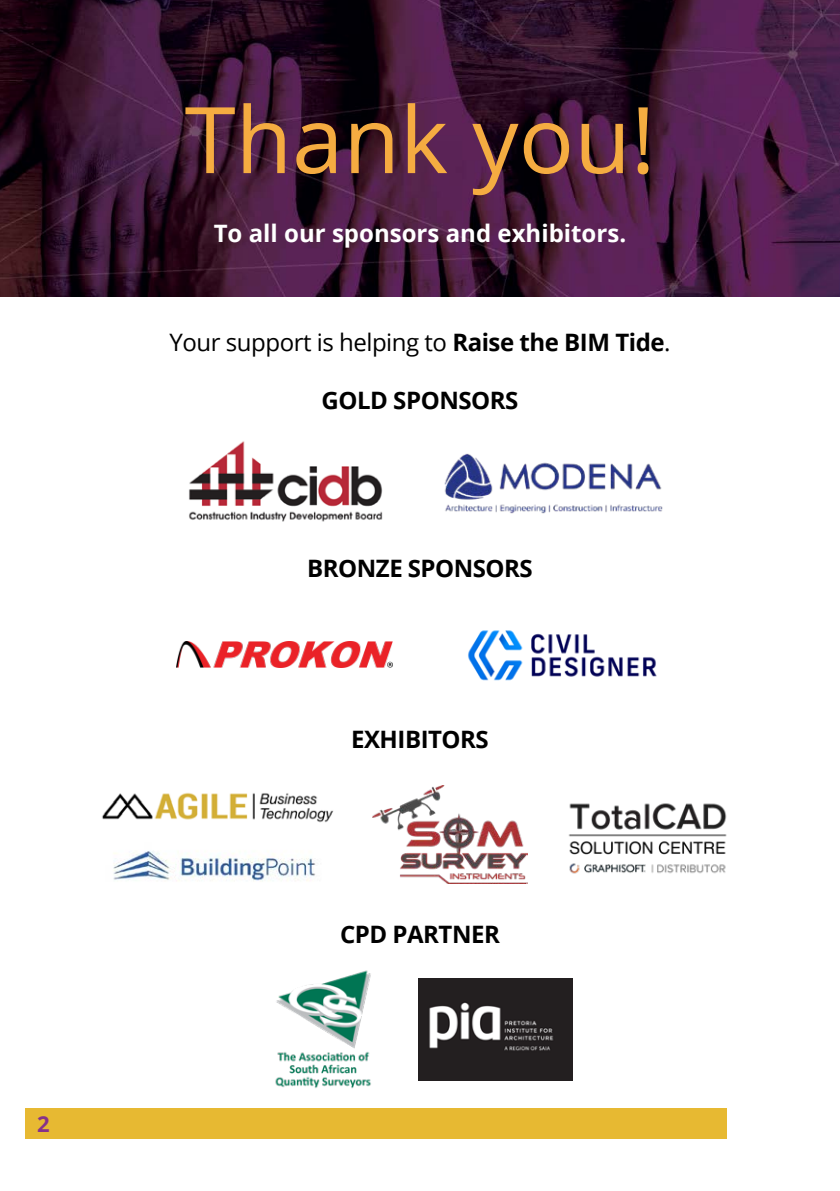
<style>
.page{position:relative;width:840px;height:1191px;background:#fff}
.page>*{position:absolute;margin:0;border:0;box-sizing:border-box;transform-origin:0 0}
.t1{font:92px "Open Sans";color:#f5ac41}
.t2{font:700 24px "Open Sans";letter-spacing:-.02em;color:#000}
.t3{font:24px "Open Sans";letter-spacing:-.02em;color:#000}
.t4{font:700 24px "Open Sans";color:#fff}
.t5{font:700 22px "Open Sans";color:#86318a}
.s1{font-weight:700}
</style>
<div class="page">
<img style="left:0;top:0;width:839px;height:297px">
<img style="left:189px;top:441px;width:194px;height:81px">
<img style="left:444px;top:453px;width:219px;height:61px">
<img style="left:176px;top:641px;width:216px;height:27px">
<img style="left:102px;top:792px;width:232px;height:31px">
<img style="left:113px;top:851px;width:203px;height:30px">
<img style="left:372px;top:785px;width:155px;height:98px">
<img style="left:568px;top:803px;width:159px;height:71px">
<div style="left:25px;top:1108px;width:701px;height:30px;background:#e7b932"></div>
<img style="left:468px;top:630px;width:189px;height:51px">
<img style="left:275px;top:970px;width:96px;height:119px">
<img style="left:418px;top:978px;width:154px;height:102px">
<p class="t5" style="left:37px;top:1108px;width:14px">2</p>
<h1 class="t1" style="left:184px;top:77px;width:472px">Thank you!</h1>
<p class="t4" style="left:214px;top:216px;width:414px">To all our sponsors and exhibitors.</p>
<p class="t3" style="left:169px;top:326px;width:502px">Your support is helping to <span class="s1">Raise the BIM Tide</span>.</p>
<p class="t2" style="left:321px;top:384px;width:198px">GOLD SPONSORS</p>
<p class="t2" style="left:307px;top:551px;width:227px">BRONZE SPONSORS</p>
<p class="t2" style="left:351px;top:722px;width:139px">EXHIBITORS</p>
<p class="t2" style="left:340px;top:917px;width:161px">CPD PARTNER</p>
</div>
